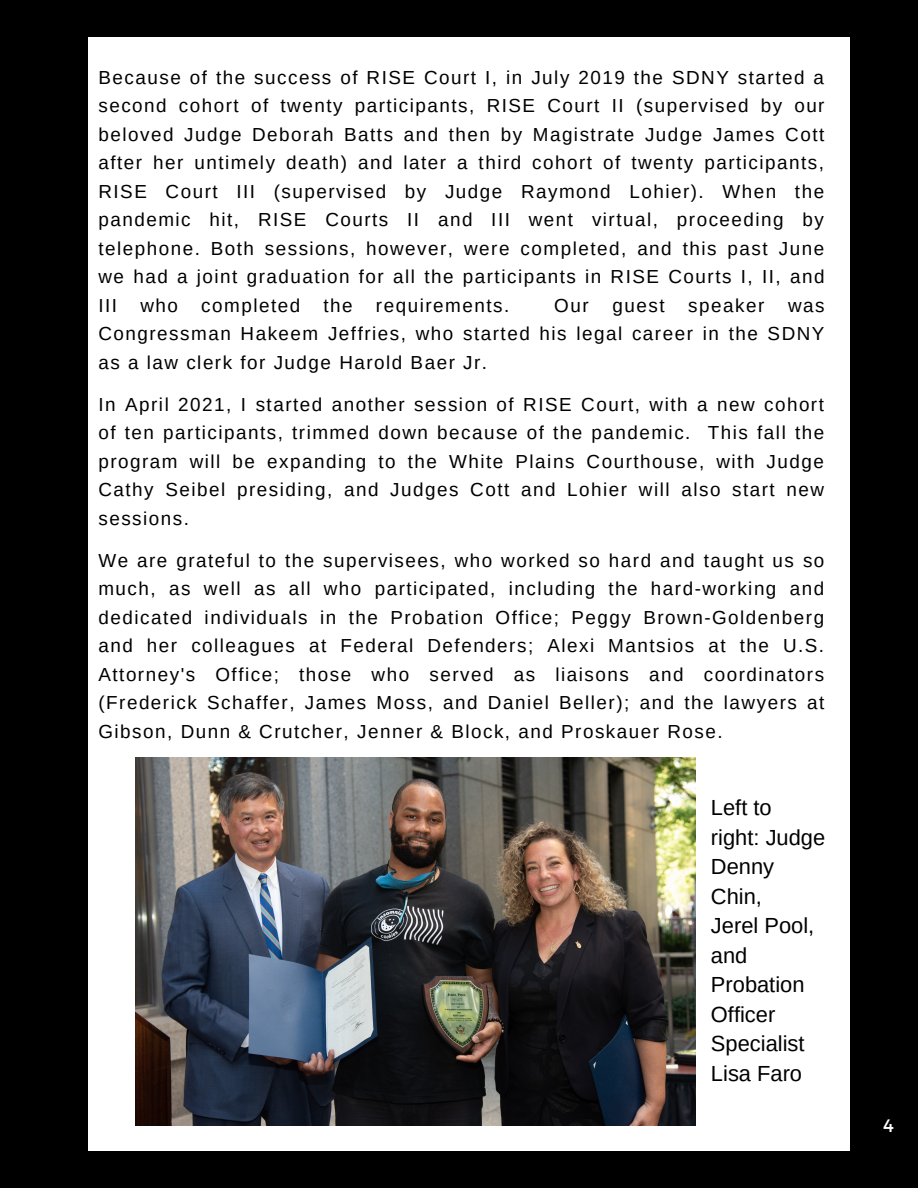
<style>
.page{position:relative;width:918px;height:1188px;background:#000}
.page>*{position:absolute;margin:0;border:0;box-sizing:border-box;transform-origin:0 0}
.t1{font:21.9px/29.5px "Arimo";color:#000}
.t2{font:18.9px/28.5px "Arimo";letter-spacing:.08em;color:#000;text-align:justify}
.t3{font:18px "Montserrat";color:#fff}
</style>
<div class="page">
<div style="left:88px;top:37px;width:762px;height:1114px;background:#fff"></div>
<img style="left:136px;top:757px;width:559px;height:368px">
<p class="t2" style="left:98px;top:63px;width:728px">Because of the success of RISE Court I, in July 2019 the SDNY started a second cohort of twenty participants, RISE Court II (supervised by our beloved Judge Deborah Batts and then by Magistrate Judge James Cott after her untimely death) and later a third cohort of twenty participants, RISE Court III (supervised by Judge Raymond Lohier). When the pandemic hit, RISE Courts II and III went virtual, proceeding by telephone. Both sessions, however, were completed, and this past June we had a joint graduation for all the participants in RISE Courts I, II, and III who completed the requirements.</p>
<p class="t2" style="left:554px;top:291px;width:36px">Our</p>
<p class="t2" style="left:612px;top:291px;width:54px">guest</p>
<p class="t2" style="left:688px;top:291px;width:78px">speaker</p>
<p class="t2" style="left:98px;top:291px;width:728px;text-indent:690px">was Congressman Hakeem Jeffries, who started his legal career in the SDNY as a law clerk for Judge Harold Baer Jr.</p>
<p class="t2" style="left:98px;top:390px;width:728px">In April 2021, I started another session of RISE Court, with a new cohort of ten participants, trimmed down because of the pandemic. This fall the program will be expanding to the White Plains Courthouse, with Judge Cathy Seibel presiding, and Judges Cott and Lohier will also start new sessions.</p>
<p class="t2" style="left:98px;top:546px;width:728px">We are grateful to the supervisees, who worked so hard and taught us so much, as well as all who participated, including the hard-working and dedicated individuals in the Probation Office; Peggy Brown-Goldenberg and her colleagues at Federal Defenders; Alexi Mantsios at the U.S.<br>Attorney's Office; those who served as liaisons and coordinators (Frederick Schaffer, James Moss, and Daniel Beller); and the lawyers at Gibson, Dunn &amp; Crutcher, Jenner &amp; Block, and Proskauer Rose.</p>
<p class="t1" style="left:711px;top:793px;width:116px">Left to right: Judge<br>Denny<br>Chin,</p>
<p class="t1" style="left:711px;top:911px;width:105px">Jerel Pool, and<br>Probation<br>Officer<br>Specialist</p>
<p class="t1" style="left:711px;top:1059px;width:93px">Lisa Faro</p>
<p class="t3" style="left:883px;top:1114px;width:12px">4</p>
</div>
